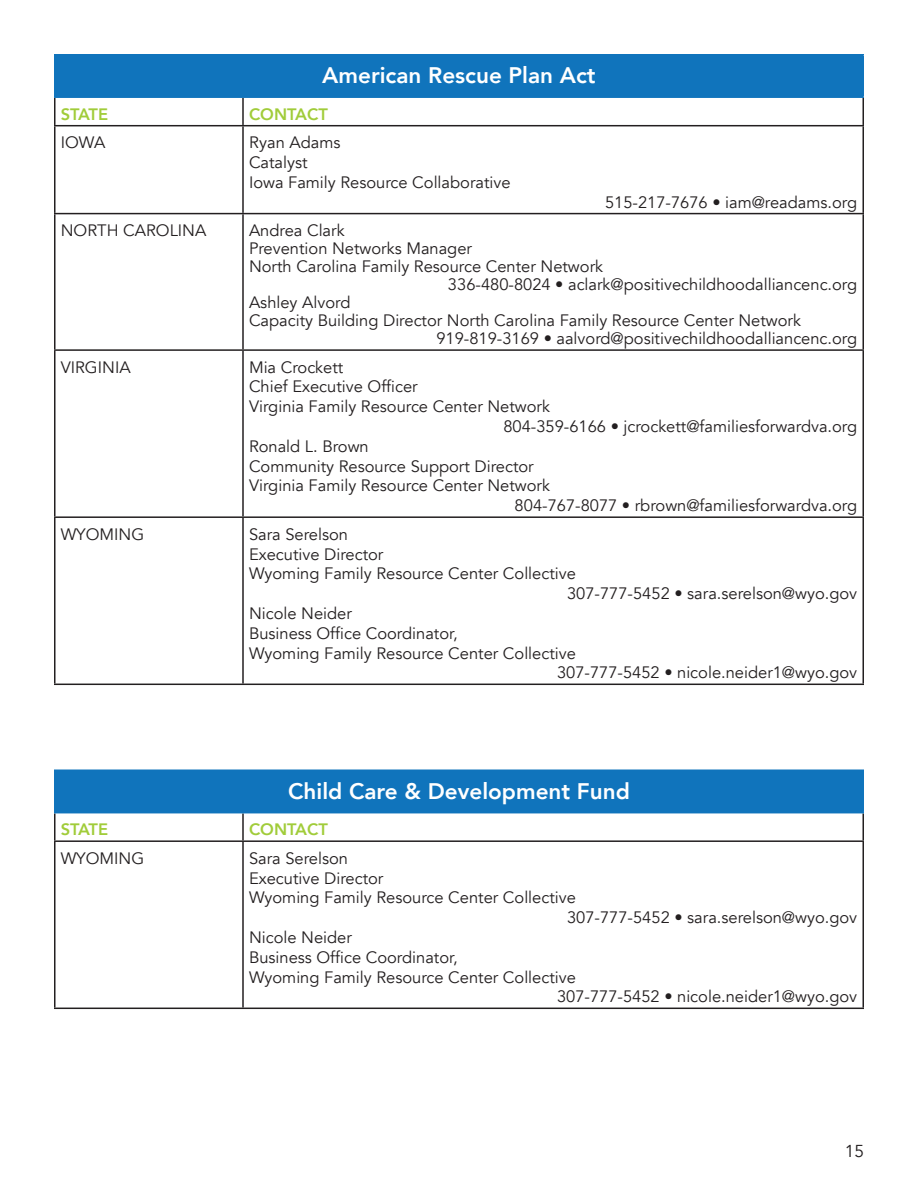
<style>
.page{position:relative;width:918px;height:1188px;background:#fff}
.page>*{position:absolute;margin:0;border:0;box-sizing:border-box;transform-origin:0 0}
.t1{font:800 22.5px "Avenir";color:#fff}
.t2{font:17.25px "Avenir";color:#231f20}
.t3{font:16.5px "Avenir";color:#231f20}
.t4{font:800 16.5px "Avenir";color:#a1cc3a}
</style>
<div class="page">
<div style="left:55px;top:55px;width:808px;height:42px;background:#1074bc"></div>
<hr style="left:54px;top:98px;width:2px;height:27px;background:#231f20">
<hr style="left:242px;top:98px;width:2px;height:27px;background:#231f20">
<hr style="left:862px;top:98px;width:2px;height:27px;background:#231f20">
<hr style="left:54px;top:125px;width:189px;height:1px;background:#231f20">
<hr style="left:54px;top:126px;width:2px;height:87px;background:#231f20">
<hr style="left:243px;top:125px;width:621px;height:1px;background:#231f20">
<hr style="left:242px;top:126px;width:2px;height:87px;background:#231f20">
<hr style="left:862px;top:126px;width:2px;height:87px;background:#231f20">
<hr style="left:54px;top:213px;width:189px;height:1px;background:#231f20">
<hr style="left:54px;top:214px;width:2px;height:135px;background:#231f20">
<hr style="left:242px;top:214px;width:2px;height:135px;background:#231f20">
<hr style="left:862px;top:214px;width:2px;height:135px;background:#231f20">
<hr style="left:54px;top:349px;width:189px;height:2px;background:#231f20">
<hr style="left:54px;top:351px;width:2px;height:165px;background:#231f20">
<hr style="left:242px;top:351px;width:2px;height:165px;background:#231f20">
<hr style="left:862px;top:351px;width:2px;height:165px;background:#231f20">
<hr style="left:54px;top:516px;width:189px;height:2px;background:#231f20">
<hr style="left:54px;top:518px;width:2px;height:166px;background:#231f20">
<hr style="left:242px;top:518px;width:2px;height:166px;background:#231f20">
<hr style="left:862px;top:518px;width:2px;height:166px;background:#231f20">
<hr style="left:54px;top:684px;width:189px;height:1px;background:#231f20">
<hr style="left:54px;top:54px;width:189px;height:2px;background:#1074bc">
<hr style="left:54px;top:55px;width:2px;height:41px;background:#1074bc">
<hr style="left:243px;top:54px;width:621px;height:2px;background:#1074bc">
<hr style="left:862px;top:55px;width:2px;height:41px;background:#1074bc">
<hr style="left:54px;top:96px;width:189px;height:2px;background:#1074bc">
<hr style="left:243px;top:96px;width:621px;height:2px;background:#1074bc">
<hr style="left:243px;top:213px;width:621px;height:1px;background:#231f20">
<hr style="left:243px;top:349px;width:621px;height:2px;background:#231f20">
<hr style="left:243px;top:516px;width:621px;height:2px;background:#231f20">
<hr style="left:243px;top:684px;width:621px;height:1px;background:#231f20">
<div style="left:55px;top:770px;width:808px;height:43px;background:#1074bc"></div>
<hr style="left:54px;top:813px;width:2px;height:27px;background:#231f20">
<hr style="left:242px;top:813px;width:2px;height:27px;background:#231f20">
<hr style="left:862px;top:813px;width:2px;height:27px;background:#231f20">
<hr style="left:54px;top:840px;width:189px;height:2px;background:#231f20">
<hr style="left:54px;top:842px;width:2px;height:166px;background:#231f20">
<hr style="left:242px;top:842px;width:2px;height:166px;background:#231f20">
<hr style="left:862px;top:842px;width:2px;height:166px;background:#231f20">
<hr style="left:54px;top:1008px;width:189px;height:1px;background:#231f20">
<hr style="left:54px;top:770px;width:189px;height:1px;background:#1074bc">
<hr style="left:54px;top:771px;width:2px;height:41px;background:#1074bc">
<hr style="left:243px;top:770px;width:621px;height:1px;background:#1074bc">
<hr style="left:862px;top:771px;width:2px;height:41px;background:#1074bc">
<hr style="left:54px;top:812px;width:189px;height:1px;background:#1074bc">
<hr style="left:243px;top:812px;width:621px;height:1px;background:#1074bc">
<hr style="left:243px;top:840px;width:621px;height:2px;background:#231f20">
<hr style="left:243px;top:1008px;width:621px;height:1px;background:#231f20">
<p class="t1" style="left:322px;top:58px;width:275px">American Rescue Plan Act</p>
<p class="t4" style="left:61px;top:101px;width:49px">STATE</p>
<p class="t4" style="left:249px;top:101px;width:80px">CONTACT</p>
<p class="t3" style="left:61px;top:133px;width:46px">IOWA</p>
<p class="t3" style="left:249px;top:133px;width:93px">Ryan Adams</p>
<p class="t3" style="left:249px;top:152px;width:60px">Catalyst</p>
<p class="t3" style="left:249px;top:172px;width:263px">Iowa Family Resource Collaborative</p>
<p class="t3" style="left:605px;top:192px;width:254px">515-217-7676 • iam@readams.org</p>
<p class="t3" style="left:61px;top:221px;width:147px">NORTH CAROLINA</p>
<p class="t3" style="left:249px;top:221px;width:97px">Andrea Clark</p>
<p class="t3" style="left:249px;top:239px;width:225px">Prevention Networks Manager</p>
<p class="t3" style="left:249px;top:257px;width:356px">North Carolina Family Resource Center Network</p>
<p class="t3" style="left:448px;top:275px;width:411px">336-480-8024 • aclark@positivechildhoodalliancenc.org</p>
<p class="t3" style="left:249px;top:293px;width:103px">Ashley Alvord</p>
<p class="t3" style="left:249px;top:311px;width:554px">Capacity Building Director North Carolina Family Resource Center Network</p>
<p class="t3" style="left:436px;top:329px;width:422px">919-819-3169 • aalvord@positivechildhoodalliancenc.org</p>
<p class="t3" style="left:61px;top:357px;width:71px">VIRGINIA</p>
<p class="t3" style="left:249px;top:357px;width:96px">Mia Crockett</p>
<p class="t3" style="left:249px;top:377px;width:170px">Chief Executive Officer</p>
<p class="t3" style="left:249px;top:397px;width:303px">Virginia Family Resource Center Network</p>
<p class="t3" style="left:503px;top:416px;width:355px">804-359-6166 • jcrockett@familiesforwardva.org</p>
<p class="t3" style="left:249px;top:436px;width:121px">Ronald L. Brown</p>
<p class="t3" style="left:249px;top:456px;width:286px">Community Resource Support Director</p>
<p class="t3" style="left:249px;top:476px;width:303px">Virginia Family Resource Center Network</p>
<p class="t3" style="left:515px;top:496px;width:344px">804-767-8077 • rbrown@familiesforwardva.org</p>
<p class="t3" style="left:61px;top:524px;width:85px">WYOMING</p>
<p class="t3" style="left:249px;top:524px;width:101px">Sara Serelson</p>
<p class="t3" style="left:249px;top:544px;width:136px">Executive Director</p>
<p class="t3" style="left:249px;top:564px;width:328px">Wyoming Family Resource Center Collective</p>
<p class="t3" style="left:567px;top:584px;width:292px">307-777-5452 • sara.serelson@wyo.gov</p>
<p class="t3" style="left:249px;top:603px;width:104px">Nicole Neider</p>
<p class="t3" style="left:249px;top:623px;width:210px">Business Office Coordinator,</p>
<p class="t3" style="left:249px;top:643px;width:328px">Wyoming Family Resource Center Collective</p>
<p class="t3" style="left:557px;top:663px;width:302px">307-777-5452 • nicole.neider1@wyo.gov</p>
<p class="t1" style="left:288px;top:773px;width:343px">Child Care &amp; Development Fund</p>
<p class="t4" style="left:61px;top:817px;width:49px">STATE</p>
<p class="t4" style="left:249px;top:817px;width:80px">CONTACT</p>
<p class="t3" style="left:61px;top:848px;width:85px">WYOMING</p>
<p class="t3" style="left:249px;top:848px;width:101px">Sara Serelson</p>
<p class="t3" style="left:249px;top:868px;width:136px">Executive Director</p>
<p class="t3" style="left:249px;top:888px;width:328px">Wyoming Family Resource Center Collective</p>
<p class="t3" style="left:567px;top:908px;width:292px">307-777-5452 • sara.serelson@wyo.gov</p>
<p class="t3" style="left:249px;top:927px;width:104px">Nicole Neider</p>
<p class="t3" style="left:249px;top:947px;width:210px">Business Office Coordinator,</p>
<p class="t3" style="left:249px;top:967px;width:328px">Wyoming Family Resource Center Collective</p>
<p class="t3" style="left:557px;top:987px;width:302px">307-777-5452 • nicole.neider1@wyo.gov</p>
<p class="t2" style="left:845px;top:1141px;width:21px">15</p>
</div>
